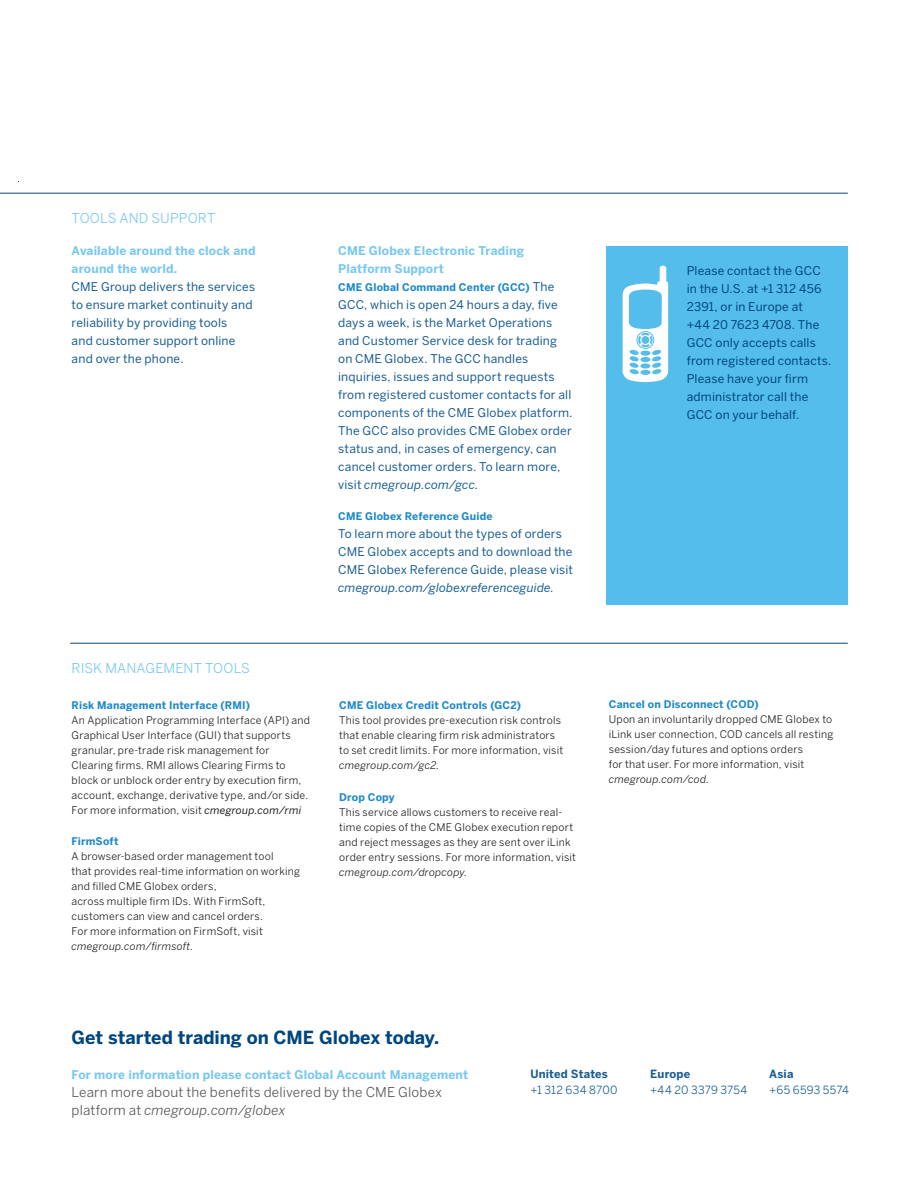
<style>
.page{position:relative;width:918px;height:1188px;background:#fff}
.page>*{position:absolute;margin:0;border:0;box-sizing:border-box;transform-origin:0 0}
.body_aw{font:700 18px "Benton Sans";color:#00467e}
.body_aw-2{font:13.5px/18px "Benton Sans";letter-spacing:.01em;color:#57585a}
.body_aw-3{font:13.5px "Benton Sans";letter-spacing:.01em;color:#7ac8ef}
.body_aw-4{font:12px/18px "Benton Sans";letter-spacing:.015em;color:#1a5d93}
.body_aw-5{font:12px/18px "Benton Sans";letter-spacing:.015em;color:#00467e}
.body_aw-6{font:700 12px/18px "Benton Sans";letter-spacing:.015em;color:#7ac8ef}
.body_aw-7{font:11.25px/16.5px "Benton Sans";letter-spacing:.015em;color:#1a5d93}
.body_aw-8{font:700 11.25px/16.5px "Benton Sans";letter-spacing:.015em;color:#1a5d93}
.body_aw-9{font:10.5px/15px "Benton Sans";letter-spacing:.02em;color:#231f20}
.body_aw-10{font:700 10.5px "Benton Sans";letter-spacing:.02em;color:#1e89ca}
.s1{font-weight:700;color:#7ac8ef}
.s2{font-weight:400;font-size:12px;color:#1a5d93}
.s3{font-style:italic}
.s4{font-weight:700;color:#1e89ca}
.s5{font-weight:400}
.s6{font-weight:700}
</style>
<div class="page">
<div style="left:607px;top:246px;width:241px;height:359px;background:#54bdeb"></div>
<svg style="left:623px;top:266px;width:45px;height:116px"></svg>
<div style="left:637px;top:331px;width:17px;height:18px;border:1px solid #54bdeb;border-radius:50%"></div>
<p class="body_aw-3" style="left:72px;top:210px;width:145px">TOOLS AND SUPPORT</p>
<p class="body_aw-4" style="left:72px;top:241px;width:186px"><span class="s1">Available around the clock and around the world.<br></span>CME Group delivers the services to ensure market continuity and reliability by providing tools<br>and customer support online and over the phone.</p>
<p class="body_aw-6" style="left:338px;top:241px;width:187px">CME Globex Electronic Trading<br>Platform Support</p>
<p class="body_aw-10" style="left:338px;top:281px;width:218px">CME Global Command Center (GCC) <span class="s2">The</span></p>
<p class="body_aw-4" style="left:338px;top:295px;width:236px">GCC, which is open 24 hours a day, five days a week, is the Market Operations and Customer Service desk for trading on CME Globex. The GCC handles inquiries, issues and support requests from registered customer contacts for all components of the CME Globex platform.<br>The GCC also provides CME Globex order status and, in cases of emergency, can cancel customer orders. To learn more, visit <span class="s3">cmegroup.com/gcc.</span></p>
<p class="body_aw-10" style="left:338px;top:510px;width:156px">CME Globex Reference Guide</p>
<p class="body_aw-4" style="left:338px;top:525px;width:236px">To learn more about the types of orders CME Globex accepts and to download the CME Globex Reference Guide, please visit <span class="s3">cmegroup.com/globexreferenceguide.</span></p>
<p class="body_aw-3" style="left:72px;top:660px;width:180px">RISK MANAGEMENT TOOLS</p>
<p class="body_aw-9" style="left:72px;top:697px;width:240px"><span class="s4">Risk Management Interface (RMI)<br></span>An Application Programming Interface (API) and Graphical User Interface (GUI) that supports granular, pre-trade risk management for Clearing firms. RMI allows Clearing Firms to block or unblock order entry by execution firm, account, exchange, derivative type, and/or side.<br>For more information, visit <span class="s3">cmegroup.com/rmi</span></p>
<p class="body_aw-9" style="left:72px;top:834px;width:230px"><span class="s4">FirmSoft<br></span>A browser-based order management tool<br>that provides real-time information on working and filled CME Globex orders,<br>across multiple firm IDs. With FirmSoft, customers can view and cancel orders.<br>For more information on FirmSoft, visit <span class="s3">cmegroup.com/firmsoft.</span></p>
<p class="body_aw-9" style="left:339px;top:698px;width:225px"><span class="s4">CME Globex Credit Controls (GC2)<br></span>This tool provides pre-execution risk controls that enable clearing firm risk administrators to set credit limits. For more information, visit <span class="s3">cmegroup.com/gc2.</span></p>
<p class="body_aw-9" style="left:339px;top:789px;width:238px"><span class="s4">Drop Copy<br></span>This service allows customers to receive real&shy;time copies of the CME Globex execution report and reject messages as they are sent over iLink order entry sessions. For more information, visit <span class="s3">cmegroup.com/dropcopy.</span></p>
<p class="body_aw-5" style="left:687px;top:262px;width:146px">Please contact the GCC in the U.S. at +1 312 456<br>2391, or in Europe at<br>+44 20 7623 4708. The<br>GCC only accepts calls from registered contacts.<br>Please have your firm administrator call the<br>GCC on your behalf.</p>
<p class="body_aw-9" style="left:609px;top:696px;width:226px"><span class="s4">Cancel on Disconnect (COD)<br></span>Upon an involuntarily dropped CME Globex to iLink user connection, COD cancels all resting session/day futures and options orders<br>for that user. For more information, visit <span class="s3">cmegroup.com/cod.</span></p>
<p class="body_aw" style="left:72px;top:1026px;width:369px">Get started trading on CME Globex today.</p>
<p class="body_aw-6" style="left:72px;top:1065px;width:398px">For more information please contact Global Account Management</p>
<p class="body_aw-2" style="left:72px;top:1082px;width:372px">Learn more about the benefits delivered by the CME Globex platform at <span class="s3">cmegroup.com/globex</span></p>
<p class="body_aw-8" style="left:530px;top:1065px;width:88px">United States <span class="s5">+1 312 634 8700</span></p>
<p class="body_aw-7" style="left:650px;top:1065px;width:99px"><span class="s6">Europe<br></span>+44 20 3379 3754</p>
<p class="body_aw-7" style="left:769px;top:1065px;width:81px"><span class="s6">Asia<br></span>+65 6593 5574</p>
</div>
